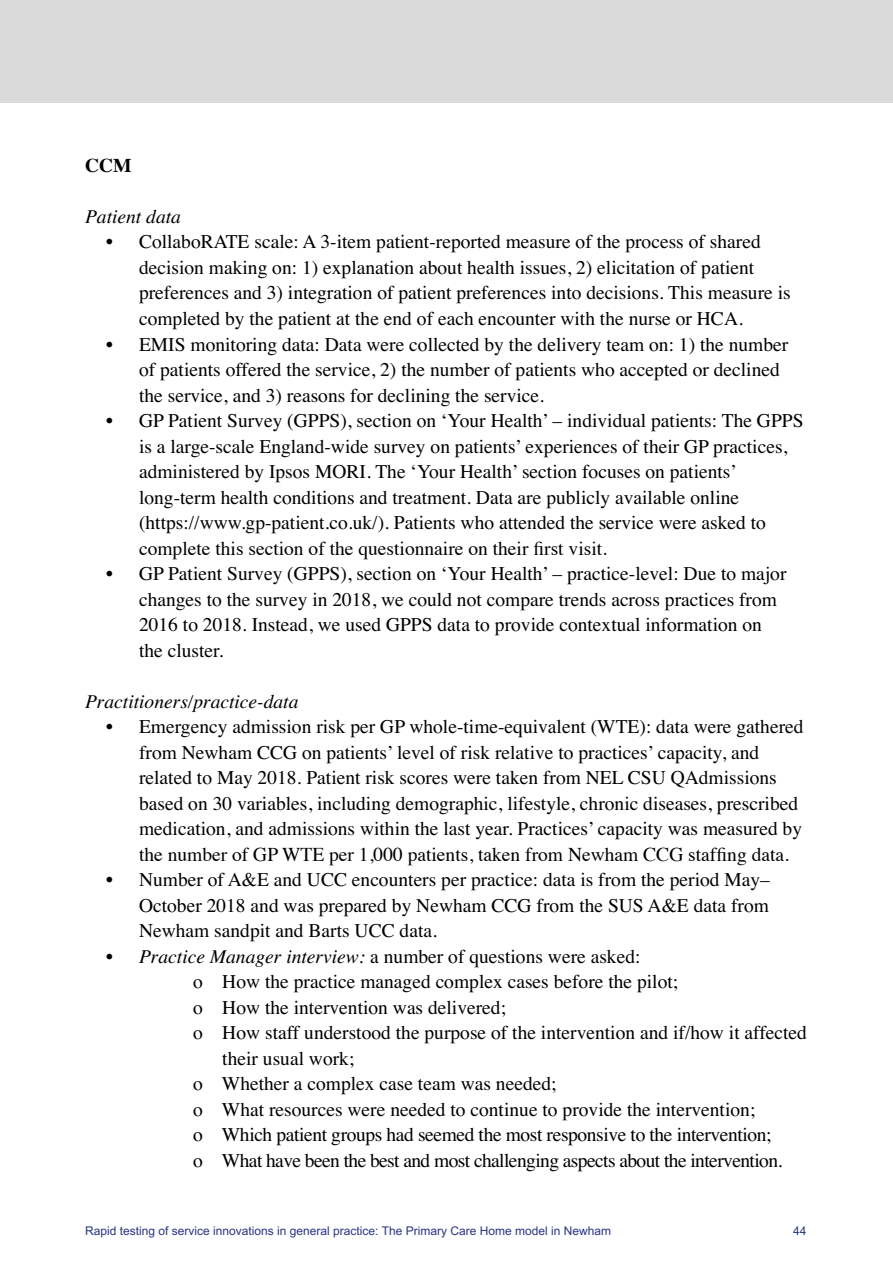
<style>
.page{position:relative;width:893px;height:1263px;background:#fff}
.page>*{position:absolute;margin:0;border:0;box-sizing:border-box;transform-origin:0 0}
.t1{font:19.5px/25.5px "Times";color:#000}
.t2{font:19.5px "Times Roman 2";color:#000}
.t3{font:19.5px "Times";letter-spacing:-.03em;color:#000}
.t4{font:19.5px "Times";letter-spacing:-.02em;color:#000}
.t5{font:italic 19.5px "Times";color:#000}
.t6{font:700 19.5px "Times";color:#000}
.t7{font:12px "Arial";color:#283583}
.s1{font-style:italic}
</style>
<div class="page">
<div style="left:0;top:0;width:893px;height:102px;background:#dadada"></div>
<p class="t6" style="left:85px;top:147px;width:48px">CCM</p>
<p class="t5" style="left:85px;top:199px;width:97px">Patient data</p>
<p class="t1" style="left:139px;top:227px;width:653px;text-indent:-33px">• CollaboRATE scale: A 3-item patient-reported measure of the process of shared decision making on: 1) explanation about health issues, 2) elicitation of patient preferences and 3) integration of patient preferences into decisions. This measure is completed by the patient at the end of each encounter with the nurse or HCA.</p>
<p class="t1" style="left:139px;top:330px;width:651px;text-indent:-33px">• EMIS monitoring data: Data were collected by the delivery team on: 1) the number of patients offered the service, 2) the number of patients who accepted or declined the service, and 3) reasons for declining the service.</p>
<p class="t1" style="left:139px;top:406px;width:666px;text-indent:-33px">• GP Patient Survey (GPPS), section on ‘Your Health’ – individual patients: The GPPS is a large-scale England-wide survey on patients’ experiences of their GP practices, administered by Ipsos MORI. The ‘Your Health’ section focuses on patients’ long-term health conditions and treatment. Data are publicly available online (https://www.gp-patient.co.uk/). Patients who attended the service were asked to</p>
<p class="t2" style="left:139px;top:530px;width:469px">complete this section of the questionnaire on their first visit.</p>
<p class="t1" style="left:139px;top:559px;width:649px;text-indent:-33px">• GP Patient Survey (GPPS), section on ‘Your Health’ – practice-level: Due to major changes to the survey in 2018, we could not compare trends across practices from 2016 to 2018. Instead, we used GPPS data to provide contextual information on the cluster.</p>
<p class="t5" style="left:85px;top:684px;width:215px">Practitioners/practice-data</p>
<p class="t1" style="left:139px;top:712px;width:666px;text-indent:-33px">• Emergency admission risk per GP whole-time-equivalent (WTE): data were gathered from Newham CCG on patients’ level of risk relative to practices’ capacity, and related to May 2018. Patient risk scores were taken from NEL CSU QAdmissions based on 30 variables, including demographic, lifestyle, chronic diseases, prescribed medication, and admissions within the last year. Practices’ capacity was measured by</p>
<p class="t2" style="left:139px;top:836px;width:651px">the number of GP WTE per 1,000 patients, taken from Newham CCG staffing data.</p>
<p class="t1" style="left:139px;top:865px;width:632px;text-align:justify;text-indent:-33px">• Number of A&amp;E and UCC encounters per practice: data is from the period May– October 2018 and was prepared by Newham CCG from the SUS A&amp;E data from Newham sandpit and Barts UCC data.</p>
<p class="t1" style="left:106px;top:942px;width:536px">• <span class="s1">Practice Manager interview:</span> a number of questions were asked:</p>
<p class="t1" style="left:193px;top:967px;width:487px">o How the practice managed complex cases before the pilot;</p>
<p class="t1" style="left:193px;top:993px;width:315px">o How the intervention was delivered;</p>
<p class="t1" style="left:193px;top:1018px;width:615px">o How staff understood the purpose of the intervention and if/how it affected</p>
<p class="t1" style="left:222px;top:1044px;width:134px">their usual work;</p>
<p class="t1" style="left:193px;top:1069px;width:365px">o Whether a complex case team was needed;</p>
<p class="t1" style="left:193px;top:1095px;width:564px">o What resources were needed to continue to provide the intervention;</p>
<p class="t4" style="left:193px;top:1116px;width:580px">o Which patient groups had seemed the most responsive to the intervention;</p>
<p class="t3" style="left:193px;top:1142px;width:591px">o What have been the best and most challenging aspects about the intervention.</p>
<p class="t7" style="left:85px;top:1223px;width:527px">Rapid testing of service innovations in general practice: The Primary Care Home model in Newham</p>
<p class="t7" style="left:793px;top:1223px;width:15px">44</p>
</div>
